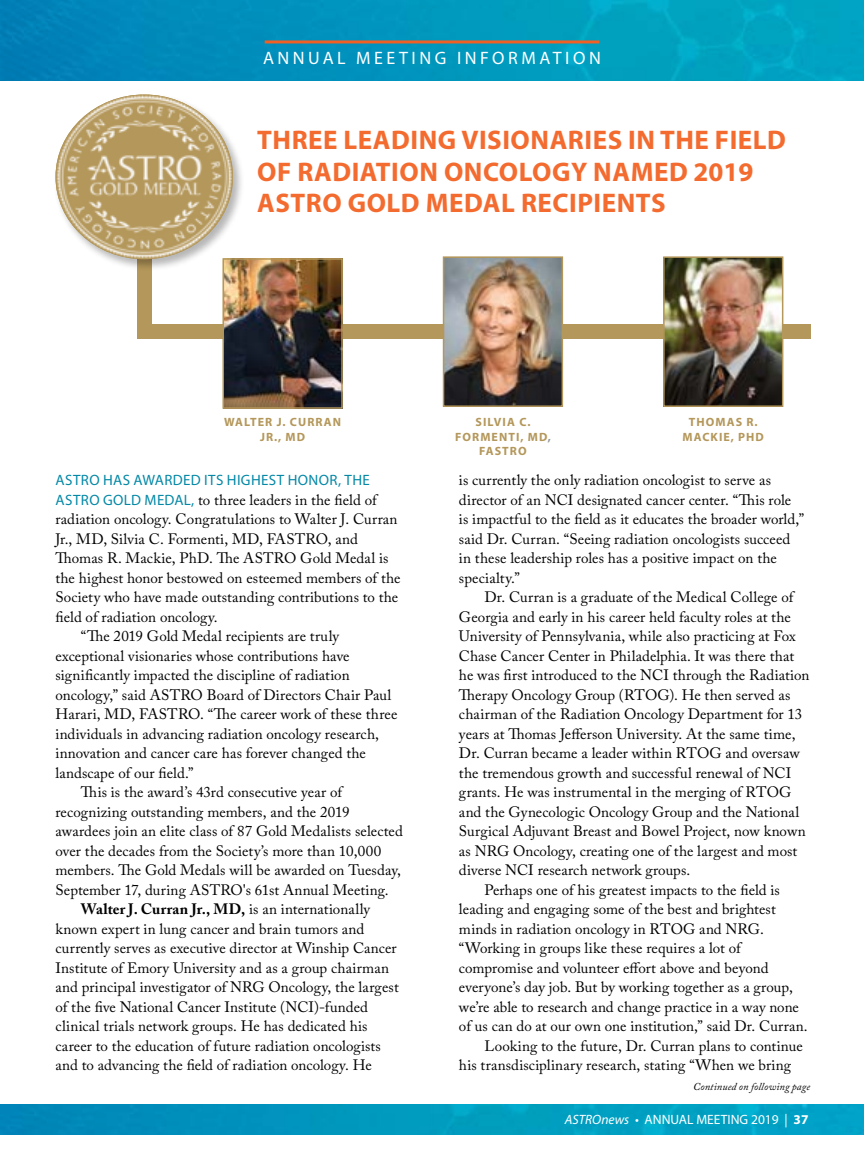
<style>
.page{position:relative;width:864px;height:1161px;background:#fff}
.page>*{position:absolute;margin:0;border:0;box-sizing:border-box;transform-origin:0 0}
.t1{font:700 27px/31.5px "Myriad Pro";letter-spacing:.02em;color:#f36b2f}
.t2{font:18px "Myriad Pro";letter-spacing:.195em;color:#fff}
.t3{font:15px/19.5px "Adobe Caslon Pro";letter-spacing:.005em;color:#000}
.t4{font:700 15px "Adobe Caslon Pro";letter-spacing:.015em;color:#000}
.t5{font:15px "Myriad Pro";letter-spacing:.025em;color:#0488a6}
.t6{font:13.5px "Myriad Pro";color:#fff}
.t7{font:700 12px/14.4px "Myriad Pro";letter-spacing:.09em;color:#b4975a;text-align:center}
.t8{font:italic 10.5px "Adobe Caslon Pro";letter-spacing:.015em;color:#000}
.s1{color:#939598}
.s2{font-family:"Myriad Pro";color:#0488a6}
.s3{font-weight:400}
.s4{font-style:italic}
.s5{font-weight:700}
</style>
<div class="page">
<img style="left:0;top:1104px;width:864px;height:31px">
<img style="left:0;top:0;width:864px;height:81px">
<hr style="left:265px;top:40px;width:334px;height:3px;background:#f15f24">
<div style="left:137px;top:244px;width:15px;height:95px;background:#b4975a"></div>
<div style="left:54px;top:94px;width:191px;height:177px;background:#000;opacity:.29"></div>
<img style="left:56px;top:94px;width:177px;height:165px">
<div style="left:138px;top:324px;width:673px;height:15px;background:#b4975a"></div>
<img style="left:225px;top:261px;width:115px;height:145px">
<div style="left:222px;top:258px;width:121px;height:151px;border:2px solid #b4975a"></div>
<img style="left:446px;top:259px;width:114px;height:145px">
<div style="left:443px;top:256px;width:120px;height:151px;border:2px solid #b4975a"></div>
<img style="left:666px;top:259px;width:114px;height:145px">
<div style="left:663px;top:256px;width:120px;height:151px;border:2px solid #b4975a"></div>
<p class="t2" style="left:263px;top:47px;width:339px">ANNUAL MEETING INFORMATION</p>
<h1 class="t1" style="left:257px;top:124px;width:530px">THREE LEADING VISIONARIES IN THE FIELD<br>OF RADIATION ONCOLOGY NAMED 2019<br>ASTRO GOLD MEDAL RECIPIENTS</h1>
<p class="t7" style="left:224px;top:415px;width:118px">WALTER J. CURRAN<br>JR., MD</p>
<p class="t7" style="left:455px;top:415px;width:97px">SILVIA C.<br>FORMENTI, MD<span class="s1">,<br></span>FASTRO</p>
<p class="t7" style="left:683px;top:415px;width:83px">THOMAS R.<br>MACKIE, PHD</p>
<p class="t5" style="left:56px;top:471px;width:316px">ASTRO HAS AWARDED ITS HIGHEST HONOR, THE</p>
<p class="t3" style="left:56px;top:490px;width:323px"><span class="s2">ASTRO GOLD MEDAL,</span> to three leaders in the field of</p>
<p class="t3" style="left:55px;top:509px;width:344px">radiation oncology. Congratulations to Walter J. Curran</p>
<p class="t3" style="left:55px;top:529px;width:304px">Jr., MD, Silvia C. Formenti, MD, FASTRO, and</p>
<p class="t3" style="left:55px;top:548px;width:335px">Thomas R. Mackie, PhD. The ASTRO Gold Medal is</p>
<p class="t3" style="left:55px;top:568px;width:347px">the highest honor bestowed on esteemed members of the</p>
<p class="t3" style="left:55px;top:587px;width:344px">Society who have made outstanding contributions to the</p>
<p class="t3" style="left:55px;top:607px;width:164px">field of radiation oncology.</p>
<p class="t3" style="left:81px;top:626px;width:260px">“The 2019 Gold Medal recipients are truly</p>
<p class="t3" style="left:55px;top:646px;width:296px">exceptional visionaries whose contributions have</p>
<p class="t3" style="left:55px;top:665px;width:296px">significantly impacted the discipline of radiation</p>
<p class="t3" style="left:55px;top:685px;width:337px">oncology,” said ASTRO Board of Directors Chair Paul</p>
<p class="t3" style="left:55px;top:704px;width:343px">Harari, MD, FASTRO. “The career work of these three</p>
<p class="t3" style="left:55px;top:724px;width:325px">individuals in advancing radiation oncology research,</p>
<p class="t3" style="left:55px;top:743px;width:312px">innovation and cancer care has forever changed the</p>
<p class="t3" style="left:55px;top:763px;width:140px">landscape of our field.”</p>
<p class="t3" style="left:81px;top:782px;width:263px">This is the award’s 43rd consecutive year of</p>
<p class="t3" style="left:55px;top:802px;width:296px">recognizing outstanding members, and the 2019</p>
<p class="t3" style="left:55px;top:821px;width:349px">awardees join an elite class of 87 Gold Medalists selected</p>
<p class="t3" style="left:55px;top:841px;width:327px">over the decades from the Society’s more than 10,000</p>
<p class="t3" style="left:55px;top:860px;width:347px">members. The Gold Medals will be awarded on Tuesday,</p>
<p class="t3" style="left:55px;top:880px;width:335px">September 17, during ASTRO's 61st Annual Meeting.</p>
<p class="t4" style="left:81px;top:900px;width:291px">Walter J. Curran Jr., MD, <span class="s3">is an internationally</span></p>
<p class="t3" style="left:55px;top:919px;width:310px">known expert in lung cancer and brain tumors and</p>
<p class="t3" style="left:55px;top:938px;width:343px">currently serves as executive director at Winship Cancer</p>
<p class="t3" style="left:55px;top:958px;width:335px">Institute of Emory University and as a group chairman</p>
<p class="t3" style="left:55px;top:977px;width:345px">and principal investigator of NRG Oncology, the largest</p>
<p class="t3" style="left:55px;top:997px;width:314px">of the five National Cancer Institute (NCI)-funded</p>
<p class="t3" style="left:55px;top:1016px;width:313px">clinical trials network groups. He has dedicated his</p>
<p class="t3" style="left:55px;top:1036px;width:327px">career to the education of future radiation oncologists</p>
<p class="t3" style="left:55px;top:1055px;width:318px">and to advancing the field of radiation oncology. He</p>
<p class="t3" style="left:459px;top:470px;width:347px">is currently the only radiation oncologist to serve as director of an NCI designated cancer center. “This role is impactful to the field as it educates the broader world,” said Dr. Curran. “Seeing radiation oncologists succeed in these leadership roles has a positive impact on the specialty.”</p>
<p class="t3" style="left:484px;top:587px;width:310px">Dr. Curran is a graduate of the Medical College of</p>
<p class="t3" style="left:459px;top:607px;width:333px">Georgia and early in his career held faculty roles at the</p>
<p class="t3" style="left:459px;top:626px;width:338px">University of Pennsylvania, while also practicing at Fox</p>
<p class="t3" style="left:459px;top:646px;width:337px">Chase Cancer Center in Philadelphia. It was there that</p>
<p class="t3" style="left:459px;top:665px;width:352px">he was first introduced to the NCI through the Radiation</p>
<p class="t3" style="left:459px;top:685px;width:333px">Therapy Oncology Group (RTOG). He then served as</p>
<p class="t3" style="left:459px;top:704px;width:345px">chairman of the Radiation Oncology Department for 13</p>
<p class="t3" style="left:459px;top:724px;width:338px">years at Thomas Jefferson University. At the same time,</p>
<p class="t3" style="left:459px;top:743px;width:342px">Dr. Curran became a leader within RTOG and oversaw</p>
<p class="t3" style="left:459px;top:763px;width:334px">the tremendous growth and successful renewal of NCI</p>
<p class="t3" style="left:459px;top:782px;width:334px">grants. He was instrumental in the merging of RTOG</p>
<p class="t3" style="left:459px;top:802px;width:342px">and the Gynecologic Oncology Group and the National</p>
<p class="t3" style="left:459px;top:821px;width:348px">Surgical Adjuvant Breast and Bowel Project, now known</p>
<p class="t3" style="left:459px;top:841px;width:340px">as NRG Oncology, creating one of the largest and most</p>
<p class="t3" style="left:459px;top:860px;width:233px">diverse NCI research network groups.</p>
<p class="t3" style="left:484px;top:880px;width:297px">Perhaps one of his greatest impacts to the field is</p>
<p class="t3" style="left:459px;top:899px;width:318px">leading and engaging some of the best and brightest</p>
<p class="t3" style="left:459px;top:919px;width:306px">minds in radiation oncology in RTOG and NRG.</p>
<p class="t3" style="left:459px;top:938px;width:283px">“Working in groups like these requires a lot of</p>
<p class="t3" style="left:459px;top:958px;width:311px">compromise and volunteer effort above and beyond</p>
<p class="t3" style="left:459px;top:977px;width:335px">everyone’s day job. But by working together as a group,</p>
<p class="t3" style="left:459px;top:997px;width:342px">we’re able to research and change practice in a way none</p>
<p class="t3" style="left:459px;top:1016px;width:350px">of us can do at our own one institution,” said Dr. Curran.</p>
<p class="t3" style="left:484px;top:1036px;width:320px">Looking to the future, Dr. Curran plans to continue</p>
<p class="t3" style="left:459px;top:1055px;width:334px">his transdisciplinary research, stating “When we bring</p>
<p class="t8" style="left:693px;top:1080px;width:118px">Continued on following page</p>
<p class="t6" style="left:565px;top:1112px;width:245px"><span class="s4">ASTROnews</span> • ANNUAL MEETING 2019 | <span class="s5">37</span></p>
</div>
